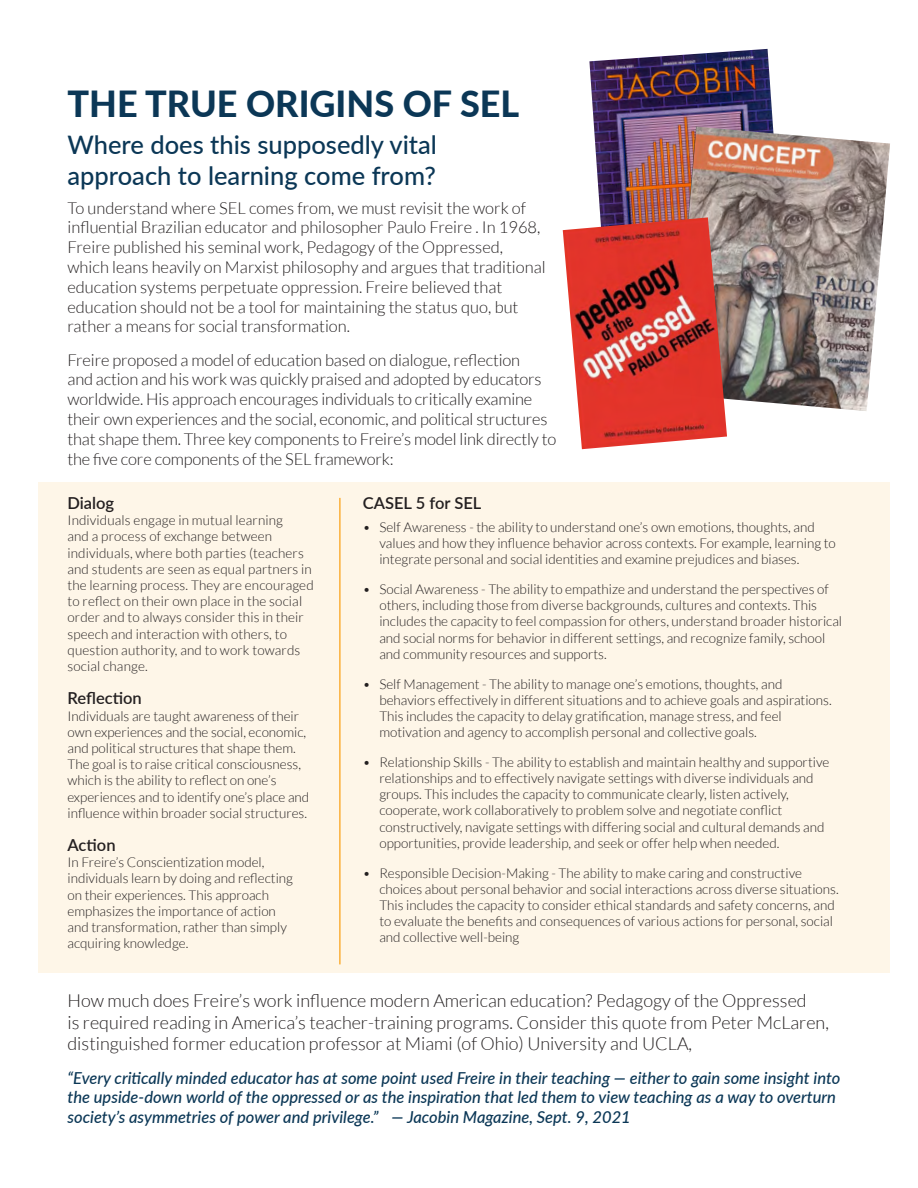
<style>
.page{position:relative;width:918px;height:1188px;background:#fff}
.page>*{position:absolute;margin:0;border:0;box-sizing:border-box;transform-origin:0 0}
.t1{font:800 36px "Lato";color:#0b3756}
.t2{font:500 25.5px/30.6px "Lato";color:#0b3756}
.t3{font:300 18px/21.6px "Lato";color:#231f20}
.t4{font:300 16.5px/19.8px "Lato";color:#231f20}
.t5{font:italic 500 16.5px/19.8px "Lato";color:#0b3756}
.t6{font:600 16.5px "Lato";color:#231f20}
.t7{font:300 13.5px/16.2px "Lato";color:#231f20}
</style>
<div class="page">
<img style="left:589px;top:49px;width:184px;height:168px">
<div style="left:39px;top:483px;width:851px;height:490px;background:#fef6e8"></div>
<img style="left:673px;top:127px;width:217px;height:284px">
<img style="left:563px;top:217px;width:164px;height:232px">
<hr style="left:339px;top:498px;width:2px;height:466px;background:#fbb03a">
<p class="t1" style="left:68px;top:77px;width:453px">THE TRUE ORIGINS OF SEL</p>
<p class="t2" style="left:68px;top:128px;width:371px">Where does this supposedly vital approach to learning come from?</p>
<p class="t4" style="left:68px;top:198px;width:480px">To understand where SEL comes from, we must revisit the work of influential Brazilian educator and philosopher Paulo Freire . In 1968, Freire published his seminal work, Pedagogy of the Oppressed, which leans heavily on Marxist philosophy and argues that traditional education systems perpetuate oppression. Freire believed that education should not be a tool for maintaining the status quo, but rather a means for social transformation.</p>
<p class="t4" style="left:68px;top:350px;width:490px">Freire proposed a model of education based on dialogue, reflection<br>and action and his work was quickly praised and adopted by educators worldwide. His approach encourages individuals to critically examine their own experiences and the social, economic, and political structures that shape them. Three key components to Freire’s model link directly to the five core components of the SEL framework:</p>
<p class="t6" style="left:68px;top:491px;width:48px">Dialog</p>
<p class="t7" style="left:68px;top:512px;width:248px">Individuals engage in mutual learning<br>and a process of exchange between individuals, where both parties (teachers and students are seen as equal partners in the learning process. They are encouraged to reflect on their own place in the social order and to always consider this in their speech and interaction with others, to question authority, and to work towards social change.</p>
<p class="t6" style="left:68px;top:686px;width:76px">Reflection</p>
<p class="t7" style="left:68px;top:708px;width:243px">Individuals are taught awareness of their own experiences and the social, economic, and political structures that shape them.<br>The goal is to raise critical consciousness, which is the ability to reflect on one’s experiences and to identify one’s place and influence within broader social structures.</p>
<p class="t6" style="left:68px;top:833px;width:50px">Action</p>
<p class="t7" style="left:68px;top:854px;width:227px">In Freire’s Conscientization model, individuals learn by doing and reflecting on their experiences. This approach emphasizes the importance of action and transformation, rather than simply acquiring knowledge.</p>
<p class="t6" style="left:363px;top:491px;width:120px">CASEL 5 for SEL</p>
<p class="t7" style="left:379px;top:519px;width:458px;text-indent:-16px">• Self Awareness - the ability to understand one’s own emotions, thoughts, and values and how they influence behavior across contexts. For example, learning to integrate personal and social identities and examine prejudices and biases.</p>
<p class="t7" style="left:379px;top:581px;width:464px;text-indent:-16px">• Social Awareness - The ability to empathize and understand the perspectives of others, including those from diverse backgrounds, cultures and contexts. This includes the capacity to feel compassion for others, understand broader historical and social norms for behavior in different settings, and recognize family, school and community resources and supports.</p>
<p class="t7" style="left:379px;top:676px;width:454px;text-indent:-16px">• Self Management - The ability to manage one’s emotions, thoughts, and behaviors effectively in different situations and to achieve goals and aspirations.<br>This includes the capacity to delay gratification, manage stress, and feel motivation and agency to accomplish personal and collective goals.</p>
<p class="t7" style="left:379px;top:754px;width:452px;text-indent:-16px">• Relationship Skills - The ability to establish and maintain healthy and supportive relationships and to effectively navigate settings with diverse individuals and groups. This includes the capacity to communicate clearly, listen actively, cooperate, work collaboratively to problem solve and negotiate conflict constructively, navigate settings with differing social and cultural demands and opportunities, provide leadership, and seek or offer help when needed.</p>
<p class="t7" style="left:379px;top:865px;width:461px;text-indent:-16px">• Responsible Decision-Making - The ability to make caring and constructive choices about personal behavior and social interactions across diverse situations.<br>This includes the capacity to consider ethical standards and safety concerns, and to evaluate the benefits and consequences of various actions for personal, social and collective well-being</p>
<p class="t3" style="left:68px;top:990px;width:763px">How much does Freire’s work influence modern American education? Pedagogy of the Oppressed<br>is required reading in America’s teacher-training programs. Consider this quote from Peter McLaren, distinguished former education professor at Miami (of Ohio) University and UCLA,</p>
<p class="t5" style="left:68px;top:1067px;width:774px">“Every critically minded educator has at some point used Freire in their teaching — either to gain some insight into the upside-down world of the oppressed or as the inspiration that led them to view teaching as a way to overturn society’s asymmetries of power and privilege.” — Jacobin Magazine, Sept. 9, 2021</p>
</div>
